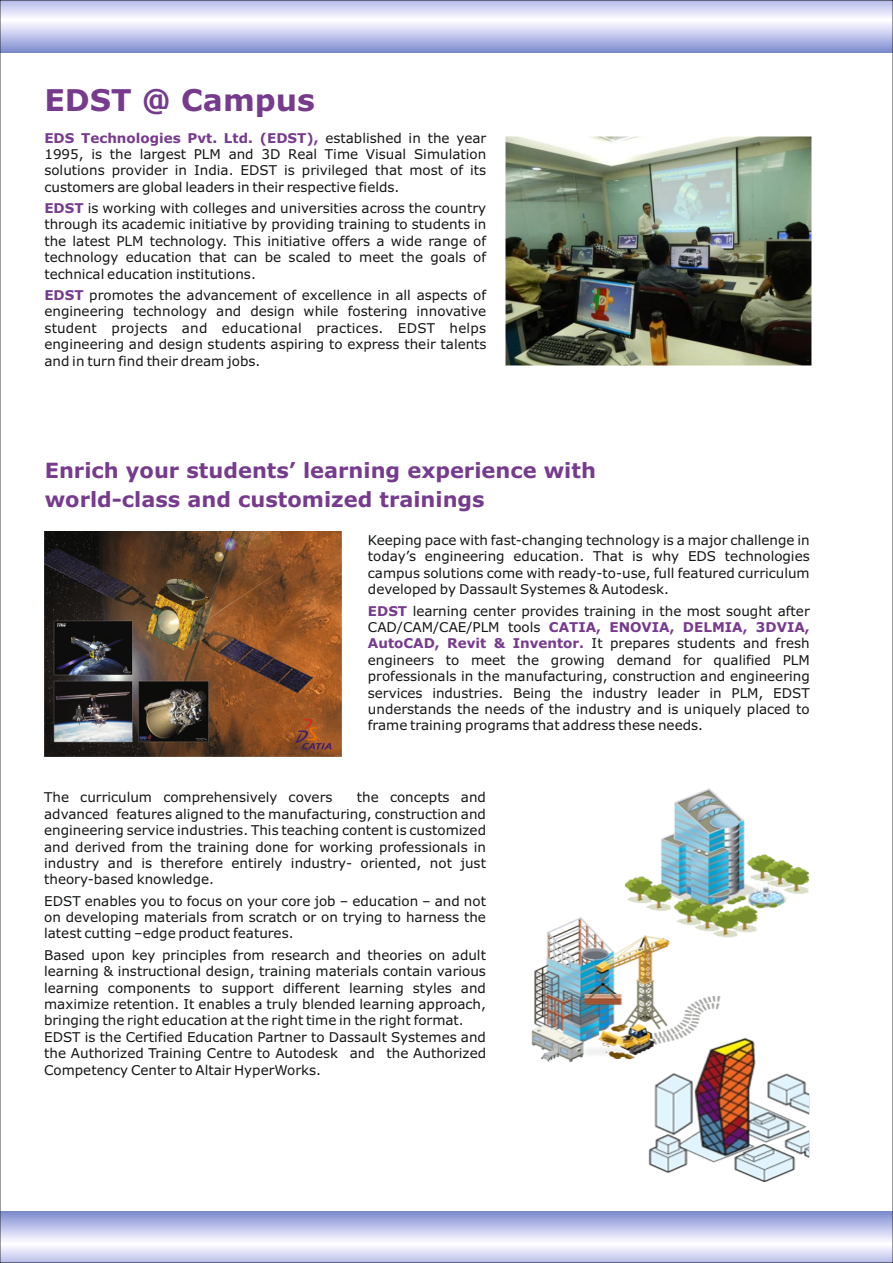
<style>
.page{position:relative;width:893px;height:1263px;background:#fff}
.page>*{position:absolute;margin:0;border:0;box-sizing:border-box;transform-origin:0 0}
.t1{font:700 30px "Verdana";color:#773b8e}
.t2{font:700 21px/28.7px "Verdana";color:#773b8e}
.t3{font:13.5px/16.4px "Verdana";color:#151616;text-align:justify}
.t4{font:700 13.5px/16.4px "Verdana";color:#773b8e}
.s1{font-weight:700;color:#773b8e}
</style>
<div class="page">
<svg style="left:2px;top:1211px;width:889px;height:50px"></svg>
<svg style="left:2px;top:2px;width:889px;height:50px"></svg>
<img style="left:44px;top:531px;width:298px;height:225px">
<img style="left:505px;top:136px;width:306px;height:230px">
<img style="left:625px;top:789px;width:185px;height:149px">
<img style="left:531px;top:917px;width:191px;height:146px">
<img style="left:648px;top:1024px;width:162px;height:159px">
<h1 class="t1" style="left:44px;top:88px;width:272px">EDST @ Campus</h1>
<p class="t4" style="left:44px;top:131px;width:276px">EDS Technologies Pvt. Ltd. (EDST),</p>
<p class="t3" style="left:44px;top:131px;width:443px;text-indent:281px">established in the year 1995, is the largest PLM and 3D Real Time Visual Simulation solutions provider in India. EDST is privileged that most of its customers are global leaders in their respective fields.</p>
<p class="t3" style="left:44px;top:218px;width:443px">through its academic initiative by providing training to students in the latest PLM technology. This initiative offers a wide range of technology education that can be scaled to meet the goals of technical education institutions.</p>
<p class="t3" style="left:44px;top:304px;width:444px">engineering technology and design while fostering innovative student projects and educational practices. EDST helps engineering and design students aspiring to express their talents and in turn find their dream jobs.</p>
<p class="t3" style="left:44px;top:201px;width:443px"><span class="s1">EDST</span> is working with colleges and universities across the country</p>
<p class="t3" style="left:44px;top:288px;width:443px"><span class="s1">EDST</span> promotes the advancement of excellence in all aspects of</p>
<h2 class="t2" style="left:45px;top:458px;width:553px">Enrich your students’ learning experience with world-class and customized trainings</h2>
<p class="t3" style="left:368px;top:533px;width:443px">Keeping pace with fast-changing technology is a major challenge in today’s engineering education. That is why EDS technologies campus solutions come with ready-to-use, full featured curriculum developed by Dassault Systemes &amp; Autodesk.</p>
<p class="t3" style="left:368px;top:603px;width:443px"><span class="s1">EDST</span> learning center provides training in the most sought after</p>
<p class="t3" style="left:368px;top:620px;width:174px">CAD/CAM/CAE/PLM tools</p>
<p class="t3" style="left:592px;top:636px;width:220px">It prepares students and fresh</p>
<p class="t3" style="left:368px;top:653px;width:443px">engineers to meet the growing demand for qualified PLM</p>
<p class="t3" style="left:368px;top:669px;width:443px">professionals in the manufacturing, construction and engineering</p>
<p class="t3" style="left:368px;top:686px;width:443px">services industries. Being the industry leader in PLM, EDST</p>
<p class="t3" style="left:368px;top:702px;width:443px">understands the needs of the industry and is uniquely placed to</p>
<p class="t3" style="left:368px;top:718px;width:337px">frame training programs that address these needs.</p>
<p class="t4" style="left:368px;top:620px;width:443px;text-indent:181px">CATIA, ENOVIA, DELMIA, 3DVIA,<br>AutoCAD, Revit &amp; Inventor.</p>
<p class="t3" style="left:44px;top:790px;width:290px">The curriculum comprehensively covers</p>
<p class="t3" style="left:44px;top:790px;width:443px;text-indent:313px">the concepts and advanced features aligned to the manufacturing, construction and engineering service industries. This teaching content is customized and derived from the training done for working professionals in industry and is therefore entirely industry- oriented, not just theory-based knowledge.</p>
<p class="t3" style="left:44px;top:894px;width:443px">EDST enables you to focus on your core job – education – and not on developing materials from scratch or on trying to harness the latest cutting –edge product features.</p>
<p class="t3" style="left:44px;top:948px;width:443px;text-align:left">Based upon key principles from research and theories on adult learning &amp; instructional design, training materials contain various learning components to support different learning styles and maximize retention. It enables a truly blended learning approach, bringing the right education at the right time in the right format.<br>EDST is the Certified Education Partner to Dassault Systemes and the Authorized Training Centre to Autodesk and the Authorized Competency Center to Altair HyperWorks.</p>
</div>
